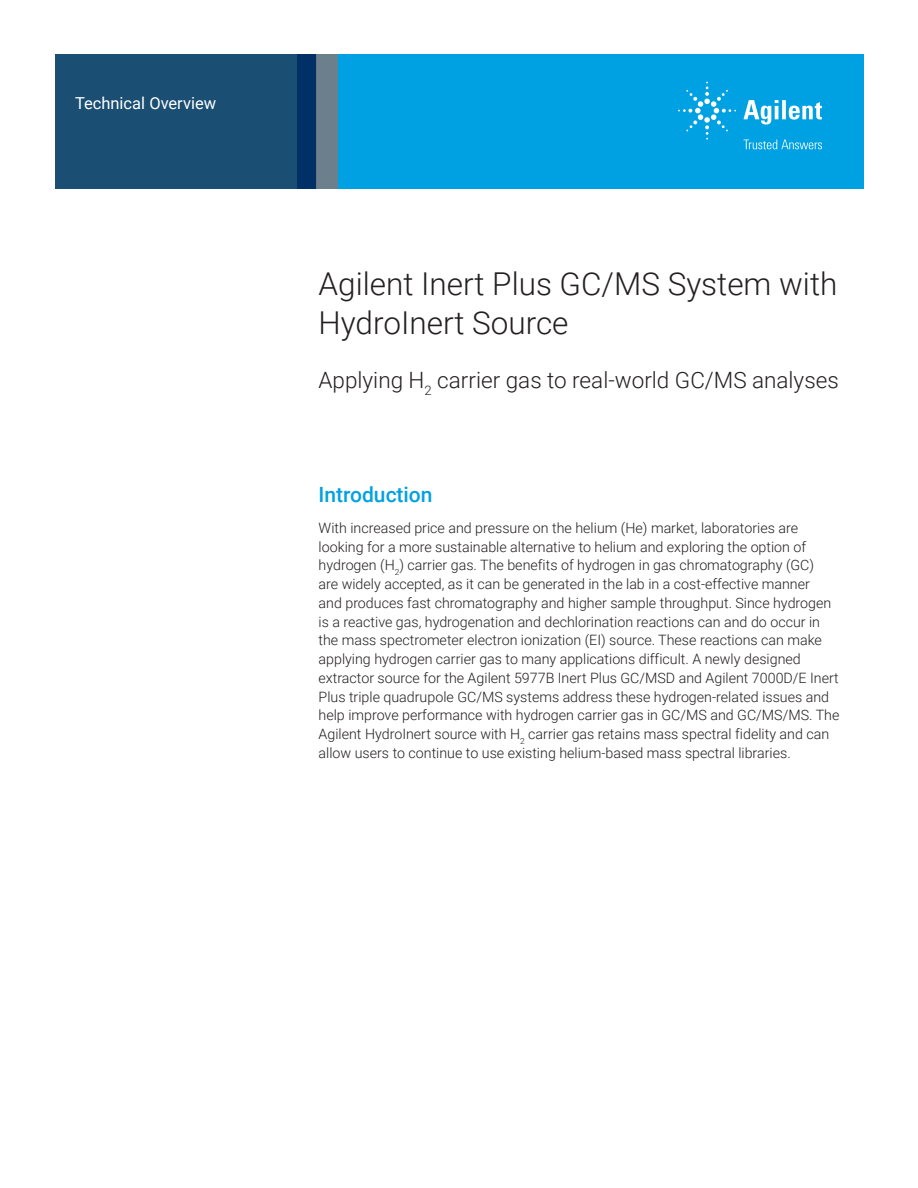
<style>
.page{position:relative;width:918px;height:1188px;background:#fff}
.page>*{position:absolute;margin:0;border:0;box-sizing:border-box;transform-origin:0 0}
.t1{font:300 31.5px/39px "Roboto";color:#231f20}
.Subtitle{font:300 22.5px "Roboto";color:#231f20}
.Header_1{font:500 21px "Roboto";color:#00a1e3}
.Doctype{font:16.5px "Roboto";color:#fff}
.Text{font:300 14.25px/18.8px "Roboto";color:#231f20}
</style>
<div class="page">
<div style="left:297px;top:54px;width:567px;height:135px;background:#00a1e3"></div>
<svg style="left:55px;top:54px;width:261px;height:135px;background:#184b71"></svg>
<div style="left:316px;top:54px;width:22px;height:135px;background:#6b808c"></div>
<svg style="left:743px;top:100px;width:79px;height:25px"></svg>
<svg style="left:678px;top:82px;width:58px;height:58px"></svg>
<svg style="left:744px;top:140px;width:78px;height:9px"></svg>
<p class="Doctype" style="left:75px;top:91px;width:143px">Technical Overview</p>
<p class="t1" style="left:319px;top:263px;width:520px">Agilent Inert Plus GC/MS System with<br>HydroInert Source</p>
<p class="Subtitle" style="left:319px;top:364px;width:522px">Applying H<sub>2</sub> carrier gas to real-world GC/MS analyses</p>
<p class="Header_1" style="left:319px;top:480px;width:116px">Introduction</p>
<p class="Text" style="left:319px;top:518px;width:522px">With increased price and pressure on the helium (He) market, laboratories are looking for a more sustainable alternative to helium and exploring the option of hydrogen (H<sub>2</sub>) carrier gas. The benefits of hydrogen in gas chromatography (GC)<br>are widely accepted, as it can be generated in the lab in a cost-effective manner<br>and produces fast chromatography and higher sample throughput. Since hydrogen is a reactive gas, hydrogenation and dechlorination reactions can and do occur in the mass spectrometer electron ionization (EI) source. These reactions can make applying hydrogen carrier gas to many applications difficult. A newly designed extractor source for the Agilent 5977B Inert Plus GC/MSD and Agilent 7000D/E Inert Plus triple quadrupole GC/MS systems address these hydrogen-related issues and help improve performance with hydrogen carrier gas in GC/MS and GC/MS/MS. The Agilent HydroInert source with H<sub>2</sub> carrier gas retains mass spectral fidelity and can allow users to continue to use existing helium-based mass spectral libraries.</p>
</div>
